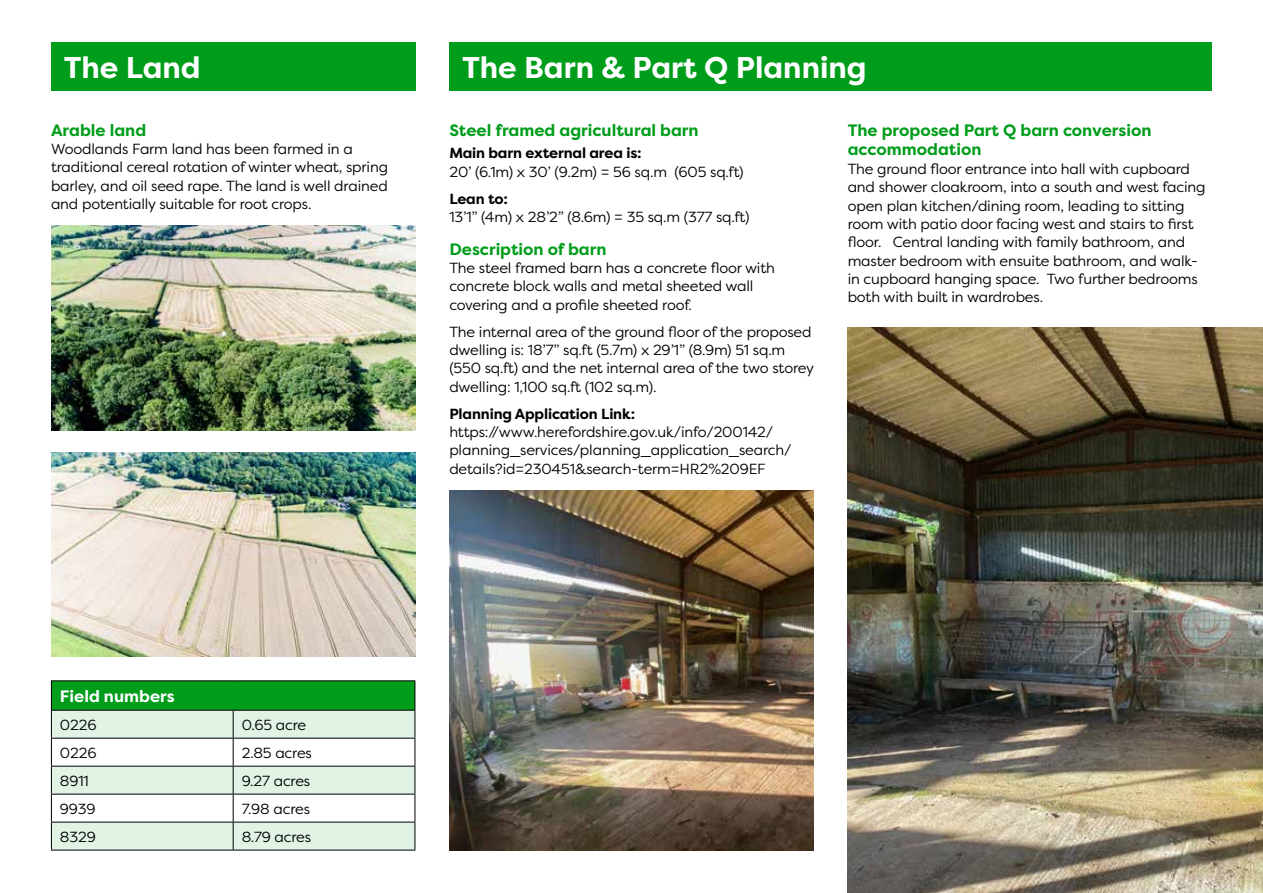
<style>
.page{position:relative;width:1263px;height:893px;background:#fff}
.page>*{position:absolute;margin:0;border:0;box-sizing:border-box;transform-origin:0 0}
.t1{font:700 30px "Filson Pro";color:#fff}
.t2{font:700 16.5px/19.8px "Filson Pro";color:#009d1b}
.t3{font:700 16.5px "Filson Pro";color:#fff}
.t4{font:14.7px/18.3px "Filson Pro";letter-spacing:-.01em;color:#000}
.t5{font:700 14.7px "Filson Pro";letter-spacing:-.01em;color:#000}
</style>
<div class="page">
<div style="left:449px;top:43px;width:763px;height:48px;background:#009d1b"></div>
<img style="left:449px;top:490px;width:365px;height:360px">
<img style="left:848px;top:328px;width:415px;height:565px">
<div style="left:51px;top:43px;width:364px;height:48px;background:#009d1b"></div>
<hr style="left:51px;top:680px;width:182px;height:1px;background:#000">
<hr style="left:233px;top:680px;width:182px;height:1px;background:#000">
<svg style="left:51px;top:681px;width:365px;height:169px"></svg>
<hr style="left:51px;top:850px;width:182px;height:1px;background:#000">
<hr style="left:233px;top:850px;width:182px;height:1px;background:#000">
<img style="left:51px;top:452px;width:364px;height:205px">
<img style="left:51px;top:225px;width:364px;height:205px">
<h1 class="t1" style="left:64px;top:48px;width:138px">The Land</h1>
<p class="t2" style="left:51px;top:120px;width:97px">Arable land</p>
<p class="t4" style="left:51px;top:139px;width:339px">Woodlands Farm land has been farmed in a traditional cereal rotation of winter wheat, spring barley, and oil seed rape. The land is well drained and potentially suitable for root crops.</p>
<h1 class="t1" style="left:462px;top:48px;width:406px">The Barn &amp; Part Q Planning</h1>
<p class="t2" style="left:449px;top:120px;width:251px">Steel framed agricultural barn</p>
<p class="t5" style="left:449px;top:144px;width:194px">Main barn external area is:</p>
<p class="t4" style="left:449px;top:162px;width:296px">20’ (6.1m) x 30’ (9.2m) = 56 sq.m (605 sq.ft)</p>
<p class="t5" style="left:449px;top:189px;width:60px">Lean to:</p>
<p class="t4" style="left:449px;top:207px;width:302px">13’1” (4m) x 28’2” (8.6m) = 35 sq.m (377 sq.ft)</p>
<p class="t2" style="left:449px;top:239px;width:159px">Description of barn</p>
<p class="t4" style="left:449px;top:258px;width:327px">The steel framed barn has a concrete floor with concrete block walls and metal sheeted wall covering and a profile sheeted roof.</p>
<p class="t4" style="left:449px;top:322px;width:366px">The internal area of the ground floor of the proposed dwelling is: 18’7” sq.ft (5.7m) x 29’1” (8.9m) 51 sq.m (550 sq.ft) and the net internal area of the two storey dwelling: 1,100 sq.ft (102 sq.m).</p>
<p class="t5" style="left:449px;top:404px;width:187px">Planning Application Link:</p>
<p class="t4" style="left:449px;top:422px;width:344px">https://www.herefordshire.gov.uk/info/200142/ planning_services/planning_application_search/ details?id=230451&amp;search-term=HR2%209EF</p>
<p class="t2" style="left:848px;top:120px;width:305px">The proposed Part Q barn conversion accommodation</p>
<p class="t4" style="left:848px;top:159px;width:359px">The ground floor entrance into hall with cupboard and shower cloakroom, into a south and west facing open plan kitchen/dining room, leading to sitting room with patio door facing west and stairs to first floor. Central landing with family bathroom, and master bedroom with ensuite bathroom, and walk&shy;in cupboard hanging space. Two further bedrooms both with built in wardrobes.</p>
<p class="t3" style="left:60px;top:685px;width:116px">Field numbers</p>
<p class="t4" style="left:60px;top:715px;width:38px">0226</p>
<p class="t4" style="left:242px;top:715px;width:66px">0.65 acre</p>
<p class="t4" style="left:60px;top:743px;width:38px">0226</p>
<p class="t4" style="left:242px;top:743px;width:72px">2.85 acres</p>
<p class="t4" style="left:60px;top:771px;width:30px">8911</p>
<p class="t4" style="left:242px;top:771px;width:70px">9.27 acres</p>
<p class="t4" style="left:60px;top:799px;width:37px">9939</p>
<p class="t4" style="left:242px;top:799px;width:70px">7.98 acres</p>
<p class="t4" style="left:60px;top:827px;width:37px">8329</p>
<p class="t4" style="left:242px;top:827px;width:71px">8.79 acres</p>
</div>
